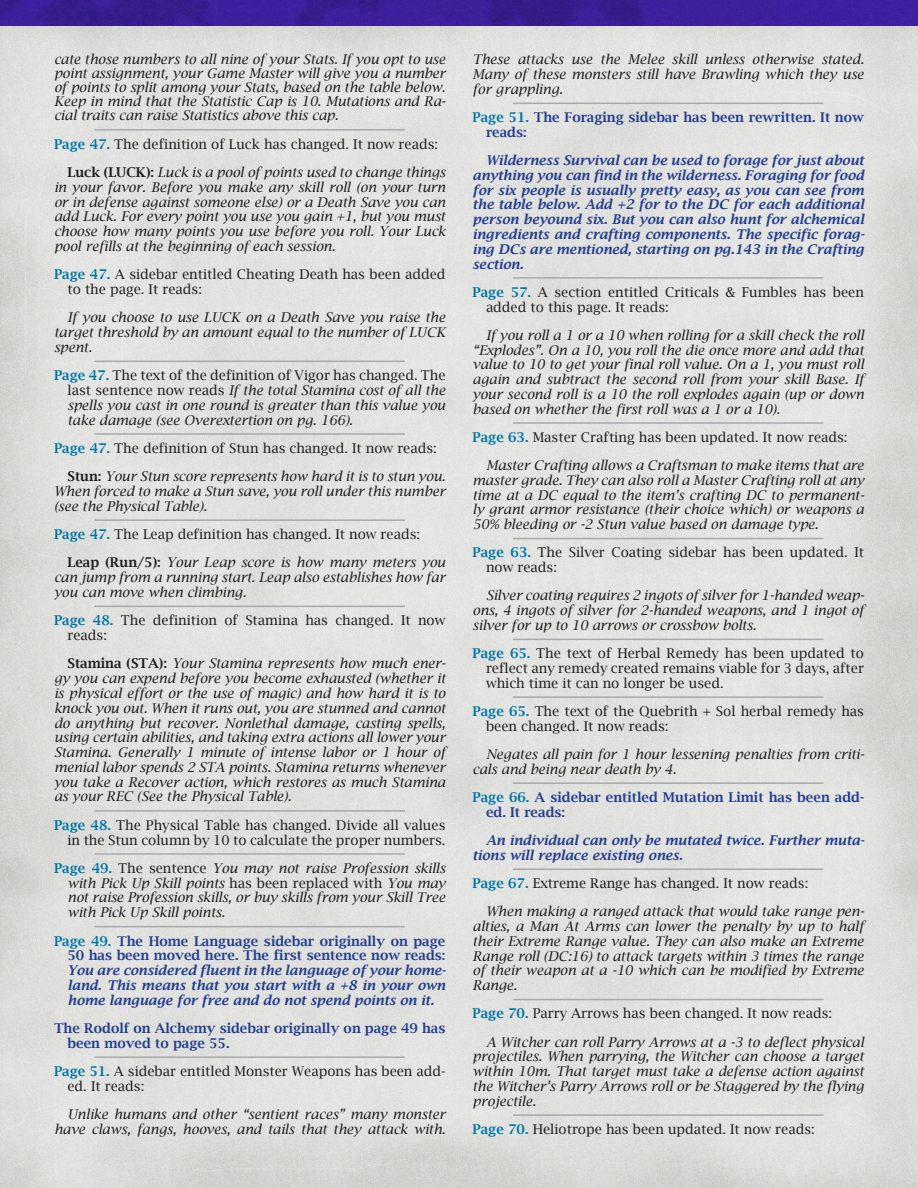
<style>
.page{position:relative;width:918px;height:1188px;background:#fff}
.page>*{position:absolute;margin:0;border:0;box-sizing:border-box;transform-origin:0 0}
.Read_As_End{font:italic 13.5px/14.7px "Lucida Bright";color:#231f20;text-align:justify}
.t1{font:13.5px/14.7px "Lucida Bright";color:#231f20}
.Reads_As{font:italic 600 13.5px/14.7px "Lucida Bright";color:#253f8e;text-align:justify}
.Reads_As_No_Rule{font:italic 13.5px/14.9px "Lucida Bright";color:#231f20;text-align:justify}
.t2{font:600 13.5px/14.7px "Lucida Bright";color:#253f8e}
.s1{font-weight:600;color:#0077a5}
.s2{font-weight:600;font-style:normal}
.s3{font-weight:600;font-style:normal;color:#0077a5}
.s4{font-style:normal}
.s5{font-style:normal;color:#0077a5}
.s6{color:#0077a5}
</style>
<div class="page">
<img style="left:0;top:26px;width:918px;height:1162px">
<img style="left:0;top:0;width:918px;height:26px">
<hr style="left:94px;top:129px;width:311px;height:2px;background:#a8a9ad">
<hr style="left:94px;top:361px;width:311px;height:1px;background:#a8a9ad">
<hr style="left:94px;top:433px;width:311px;height:2px;background:#a8a9ad">
<hr style="left:94px;top:519px;width:311px;height:2px;background:#a8a9ad">
<hr style="left:94px;top:606px;width:311px;height:1px;background:#a8a9ad">
<hr style="left:94px;top:810px;width:311px;height:2px;background:#a8a9ad">
<hr style="left:94px;top:853px;width:311px;height:2px;background:#a8a9ad">
<hr style="left:94px;top:926px;width:311px;height:1px;background:#a8a9ad">
<hr style="left:94px;top:1056px;width:311px;height:2px;background:#a8a9ad">
<hr style="left:513px;top:103px;width:311px;height:1px;background:#a8a9ad">
<hr style="left:513px;top:277px;width:311px;height:2px;background:#a8a9ad">
<hr style="left:513px;top:422px;width:311px;height:2px;background:#a8a9ad">
<hr style="left:513px;top:538px;width:311px;height:1px;background:#a8a9ad">
<hr style="left:513px;top:639px;width:311px;height:1px;background:#a8a9ad">
<hr style="left:513px;top:696px;width:311px;height:2px;background:#a8a9ad">
<hr style="left:513px;top:782px;width:311px;height:2px;background:#a8a9ad">
<hr style="left:513px;top:868px;width:311px;height:2px;background:#a8a9ad">
<hr style="left:513px;top:999px;width:311px;height:1px;background:#a8a9ad">
<hr style="left:513px;top:1114px;width:311px;height:2px;background:#a8a9ad">
<p class="Read_As_End" style="left:54px;top:53px;width:393px;line-height:14px">cate those numbers to all nine of your Stats. If you opt to use point assignment, your Game Master will give you a number of points to split among your Stats, based on the table below.<br>Keep in mind that the Statistic Cap is 10. Mutations and Ra&shy;cial traits can raise Statistics above this cap.</p>
<p class="t1" style="left:54px;top:136px;width:386px"><span class="s1">Page 47.</span> The definition of Luck has changed. It now reads:</p>
<p class="Reads_As_No_Rule" style="left:54px;top:165px;width:393px;text-indent:14px"><span class="s2">Luck (LUCK):</span> Luck is a pool of points used to change things in your favor. Before you make any skill roll (on your turn or in defense against someone else) or a Death Save you can add Luck. For every point you use you gain +1, but you must choose how many points you use before you roll. Your Luck pool refills at the beginning of each session.</p>
<p class="t1" style="left:68px;top:267px;width:379px;text-indent:-14px"><span class="s1">Page 47.</span> A sidebar entitled Cheating Death has been added to the page. It reads:</p>
<p class="Read_As_End" style="left:54px;top:310px;width:393px;text-indent:14px">If you choose to use LUCK on a Death Save you raise the target threshold by an amount equal to the number of LUCK spent.</p>
<p class="Read_As_End" style="left:68px;top:368px;width:380px;text-indent:-14px"><span class="s3">Page 47.</span> <span class="s4">The text of the definition of Vigor has changed. The last sentence now reads</span> If the total Stamina cost of all the spells you cast in one round is greater than this value you take damage (see Overextertion on pg. 166).</p>
<p class="t1" style="left:54px;top:441px;width:384px"><span class="s1">Page 47.</span> The definition of Stun has changed. It now reads:</p>
<p class="Read_As_End" style="left:54px;top:469px;width:393px;text-indent:14px"><span class="s2">Stun:</span> Your Stun score represents how hard it is to stun you.<br>When forced to make a Stun save, you roll under this number (see the Physical Table).</p>
<p class="t1" style="left:54px;top:527px;width:368px"><span class="s1">Page 47.</span> The Leap definition has changed. It now reads:</p>
<p class="Read_As_End" style="left:54px;top:555px;width:393px;text-indent:14px"><span class="s2">Leap (Run/5):</span> Your Leap score is how many meters you can jump from a running start. Leap also establishes how far you can move when climbing.</p>
<p class="t1" style="left:68px;top:613px;width:379px;text-indent:-14px"><span class="s1">Page 48.</span> The definition of Stamina has changed. It now reads:</p>
<p class="Read_As_End" style="left:54px;top:656px;width:393px;text-indent:14px"><span class="s2">Stamina (STA):</span> Your Stamina represents how much ener&shy;gy you can expend before you become exhausted (whether it is physical effort or the use of magic) and how hard it is to knock you out. When it runs out, you are stunned and cannot do anything but recover. Nonlethal damage, casting spells, using certain abilities, and taking extra actions all lower your Stamina. Generally 1 minute of intense labor or 1 hour of menial labor spends 2 STA points. Stamina returns whenever you take a Recover action, which restores as much Stamina as your REC (See the Physical Table).</p>
<p class="t1" style="left:54px;top:818px;width:393px;text-align:right"><span class="s1">Page 48.</span> The Physical Table has changed. Divide all values in the Stun column by 10 to calculate the proper numbers.</p>
<p class="Read_As_End" style="left:68px;top:861px;width:380px;text-indent:-14px"><span class="s3">Page 49.</span> <span class="s4">The sentence</span> You may not raise Profession skills with Pick Up Skill points <span class="s4">has been replaced with</span> You may not raise Profession skills, or buy skills from your Skill Tree with Pick Up Skill points.</p>
<p class="Reads_As" style="left:68px;top:933px;width:380px;text-indent:-14px"><span class="s5">Page 49.</span> <span class="s4">The Home Language sidebar originally on page 50 has been moved here. The first sentence now reads:<br></span>You are considered fluent in the language of your home&shy;land. This means that you start with a +8 in your own home language for free and do not spend points on it.</p>
<p class="t2" style="left:68px;top:1021px;width:380px;text-indent:-14px">The Rodolf on Alchemy sidebar originally on page 49 has been moved to page 55.</p>
<p class="t1" style="left:68px;top:1064px;width:379px;text-indent:-14px"><span class="s1">Page 51.</span> A sidebar entitled Monster Weapons has been add&shy;ed. It reads:</p>
<p class="Read_As_End" style="left:54px;top:1107px;width:393px;text-align:right">Unlike humans and other “sentient races” many monster have claws, fangs, hooves, and tails that they attack with.</p>
<p class="Read_As_End" style="left:472px;top:52px;width:393px">These attacks use the Melee skill unless otherwise stated.<br>Many of these monsters still have Brawling which they use for grappling.</p>
<p class="t2" style="left:486px;top:110px;width:379px;text-indent:-14px"><span class="s6">Page 51.</span> The Foraging sidebar has been rewritten. It now reads:</p>
<p class="Reads_As" style="left:472px;top:153px;width:393px;text-indent:14px">Wilderness Survival can be used to forage for just about anything you can find in the wilderness. Foraging for food for six people is usually pretty easy, as you can see from the table below. Add +2 for to the DC for each additional person beyound six. But you can also hunt for alchemical ingredients and crafting components. The specific forag&shy;ing DCs are mentioned, starting on pg.143 in the Crafting section.</p>
<p class="t1" style="left:486px;top:285px;width:379px;text-indent:-14px"><span class="s1">Page 57.</span> A section entitled Criticals &amp; Fumbles has been added to this page. It reads:</p>
<p class="Read_As_End" style="left:472px;top:328px;width:393px;text-indent:14px">If you roll a 1 or a 10 when rolling for a skill check the roll “Explodes”. On a 10, you roll the die once more and add that value to 10 to get your final roll value. On a 1, you must roll again and subtract the second roll from your skill Base. If your second roll is a 10 the roll explodes again (up or down based on whether the first roll was a 1 or a 10).</p>
<p class="t1" style="left:472px;top:430px;width:377px"><span class="s1">Page 63.</span> Master Crafting has been updated. It now reads:</p>
<p class="Read_As_End" style="left:472px;top:458px;width:393px;text-indent:14px">Master Crafting allows a Craftsman to make items that are master grade. They can also roll a Master Crafting roll at any time at a DC equal to the item’s crafting DC to permanent&shy;ly grant armor resistance (their choice which) or weapons a 50% bleeding or -2 Stun value based on damage type.</p>
<p class="t1" style="left:486px;top:545px;width:380px;text-indent:-14px"><span class="s1">Page 63.</span> The Silver Coating sidebar has been updated. It now reads:</p>
<p class="Read_As_End" style="left:472px;top:588px;width:393px;text-indent:14px">Silver coating requires 2 ingots of silver for 1-handed weap&shy;ons, 4 ingots of silver for 2-handed weapons, and 1 ingot of silver for up to 10 arrows or crossbow bolts.</p>
<p class="t1" style="left:486px;top:646px;width:380px;text-align:justify;text-indent:-14px"><span class="s1">Page 65.</span> The text of Herbal Remedy has been updated to reflect any remedy created remains viable for 3 days, after which time it can no longer be used.</p>
<p class="t1" style="left:486px;top:704px;width:380px;text-indent:-14px"><span class="s1">Page 65.</span> The text of the Quebrith + Sol herbal remedy has been changed. It now reads:</p>
<p class="Read_As_End" style="left:472px;top:747px;width:393px;text-indent:14px">Negates all pain for 1 hour lessening penalties from criti&shy;cals and being near death by 4.</p>
<p class="t2" style="left:486px;top:790px;width:379px;text-indent:-14px"><span class="s6">Page 66.</span> A sidebar entitled Mutation Limit has been add&shy;ed. It reads:</p>
<p class="Reads_As" style="left:472px;top:833px;width:393px;text-indent:14px">An individual can only be mutated twice. Further muta&shy;tions will replace existing ones.</p>
<p class="t1" style="left:472px;top:876px;width:337px"><span class="s1">Page 67.</span> Extreme Range has changed. It now reads:</p>
<p class="Read_As_End" style="left:472px;top:904px;width:393px;text-indent:14px">When making a ranged attack that would take range pen&shy;alties, a Man At Arms can lower the penalty by up to half their Extreme Range value. They can also make an Extreme Range roll (DC:16) to attack targets within 3 times the range of their weapon at a -10 which can be modified by Extreme Range.</p>
<p class="t1" style="left:472px;top:1006px;width:361px"><span class="s1">Page 70.</span> Parry Arrows has been changed. It now reads:</p>
<p class="Read_As_End" style="left:472px;top:1035px;width:393px;text-indent:14px">A Witcher can roll Parry Arrows at a -3 to deflect physical projectiles. When parrying, the Witcher can choose a target within 10m. That target must take a defense action against the Witcher’s Parry Arrows roll or be Staggered by the flying projectile.</p>
<p class="t1" style="left:472px;top:1122px;width:344px"><span class="s1">Page 70.</span> Heliotrope has been updated. It now reads:</p>
</div>
